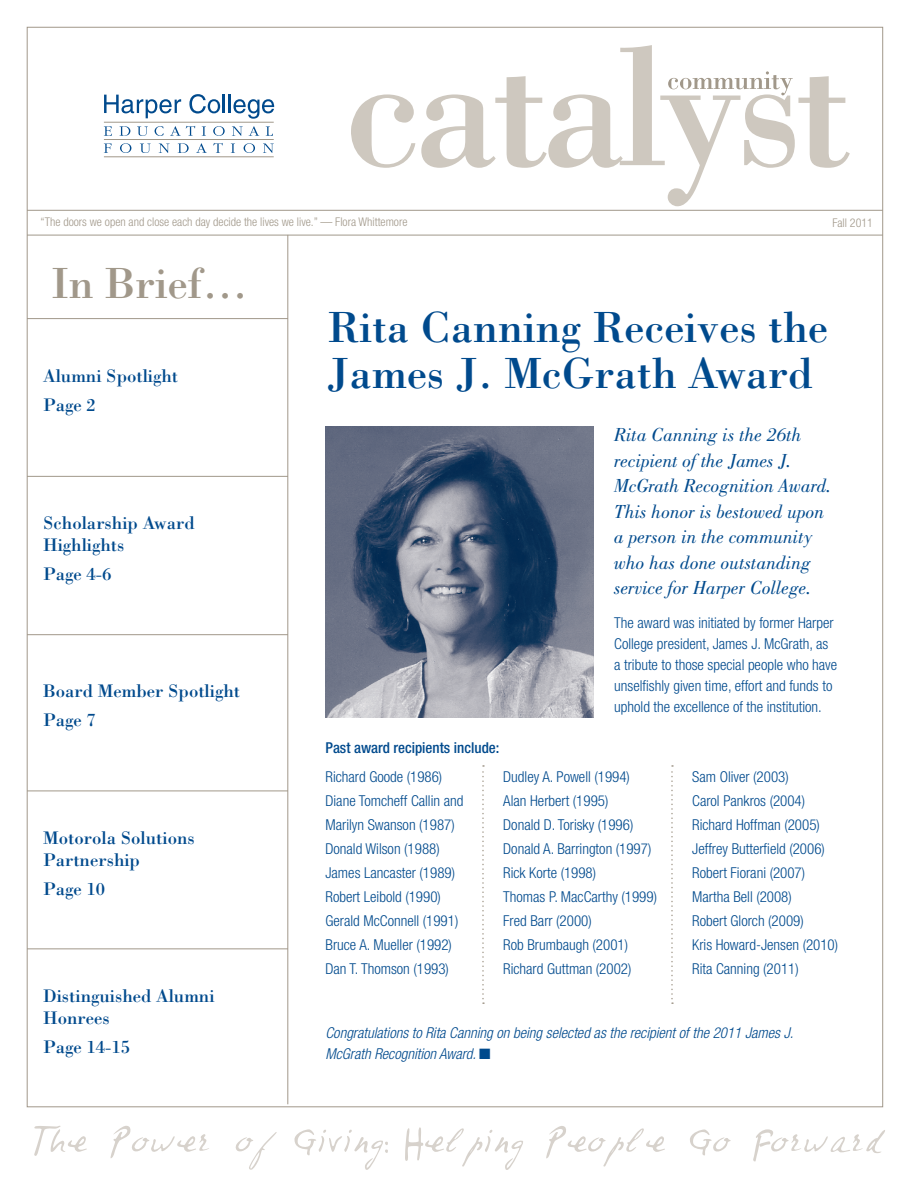
<style>
.page{position:relative;width:918px;height:1188px;background:#fff}
.page>*{position:absolute;margin:0;border:0;box-sizing:border-box;transform-origin:0 0}
.t1{font:45px/46.5px "Bodoni";color:#004a8d}
.t2{font:45px "Bodoni";color:#a1988a}
.t3{font:italic 19.5px/25.5px "Bodoni";color:#004a8d}
.t4{font:18.75px/22.5px "Bodoni";color:#004a8d}
.t5{font:300 condensed 15px/24px "Helvetica Neue LT Std";color:#004a8d}
.t6{font:italic 300 condensed 15px/21px "Helvetica Neue LT Std";color:#004a8d}
.t7{font:500 condensed 15px "Helvetica Neue LT Std";color:#004a8d}
.t8{font:300 condensed 12px "Helvetica Neue LT Std";color:#a1988a}
</style>
<div class="page">
<svg style="left:351px;top:94px;width:64px;height:74px"></svg>
<svg style="left:421px;top:45px;width:429px;height:161px"></svg>
<hr style="left:104px;top:139px;width:170px;height:1px;background:#a1988a">
<hr style="left:104px;top:156px;width:170px;height:1px;background:#a1988a">
<hr style="left:104px;top:122px;width:170px;height:1px;background:#a1988a">
<svg style="left:104px;top:95px;width:77px;height:23px"></svg>
<svg style="left:189px;top:94px;width:36px;height:20px"></svg>
<hr style="left:228px;top:95px;width:3px;height:18px;background:#004a8d">
<svg style="left:233px;top:99px;width:41px;height:20px"></svg>
<svg style="left:104px;top:126px;width:8px;height:10px"></svg>
<svg style="left:119px;top:126px;width:11px;height:10px"></svg>
<svg style="left:137px;top:126px;width:11px;height:10px"></svg>
<svg style="left:155px;top:126px;width:9px;height:10px"></svg>
<svg style="left:170px;top:126px;width:25px;height:10px"></svg>
<svg style="left:202px;top:126px;width:4px;height:10px"></svg>
<svg style="left:213px;top:126px;width:12px;height:10px"></svg>
<svg style="left:232px;top:126px;width:11px;height:10px"></svg>
<svg style="left:249px;top:126px;width:10px;height:10px"></svg>
<svg style="left:266px;top:126px;width:7px;height:10px"></svg>
<svg style="left:104px;top:143px;width:8px;height:10px"></svg>
<svg style="left:120px;top:143px;width:11px;height:10px"></svg>
<svg style="left:140px;top:143px;width:11px;height:10px"></svg>
<svg style="left:159px;top:143px;width:11px;height:10px"></svg>
<svg style="left:178px;top:143px;width:11px;height:10px"></svg>
<svg style="left:196px;top:143px;width:11px;height:10px"></svg>
<svg style="left:213px;top:143px;width:10px;height:10px"></svg>
<svg style="left:231px;top:143px;width:4px;height:10px"></svg>
<svg style="left:244px;top:143px;width:11px;height:10px"></svg>
<svg style="left:263px;top:143px;width:11px;height:10px"></svg>
<hr style="left:27px;top:210px;width:856px;height:1px;background:#a1988a">
<hr style="left:27px;top:235px;width:856px;height:1px;background:#a1988a">
<svg style="left:405px;top:1127px;width:118px;height:43px"></svg>
<svg style="left:546px;top:1126px;width:119px;height:41px"></svg>
<svg style="left:690px;top:1129px;width:41px;height:27px"></svg>
<svg style="left:753px;top:1129px;width:132px;height:33px"></svg>
<svg style="left:34px;top:1125px;width:53px;height:31px"></svg>
<svg style="left:110px;top:1126px;width:99px;height:32px"></svg>
<svg style="left:235px;top:1132px;width:42px;height:38px"></svg>
<svg style="left:294px;top:1129px;width:94px;height:41px"></svg>
<hr style="left:288px;top:235px;width:1px;height:869px;background:#a1988a">
<hr style="left:27px;top:318px;width:261px;height:1px;background:#a1988a">
<hr style="left:27px;top:476px;width:261px;height:1px;background:#a1988a">
<hr style="left:27px;top:634px;width:261px;height:1px;background:#a1988a">
<hr style="left:27px;top:791px;width:261px;height:1px;background:#a1988a">
<hr style="left:27px;top:949px;width:261px;height:1px;background:#a1988a">
<svg style="left:482px;top:765px;width:2px;height:239px"></svg>
<svg style="left:671px;top:765px;width:2px;height:239px"></svg>
<img style="left:326px;top:426px;width:268px;height:291px">
<p class="t8" style="left:40px;top:215px;width:369px">“The doors we open and close each day decide the lives we live.” — Flora Whittemore</p>
<p class="t8" style="left:832px;top:215px;width:42px">Fall 2011</p>
<h1 class="t2" style="left:51px;top:255px;width:198px">In Brief...</h1>
<p class="t4" style="left:43px;top:361px;width:136px;line-height:28.5px">Alumni Spotlight<br>Page 2</p>
<p class="t4" style="left:43px;top:511px;width:153px">Scholarship Award<br>Highlights</p>
<p class="t4" style="left:43px;top:562px;width:70px">Page 4-6</p>
<p class="t4" style="left:43px;top:677px;width:198px;line-height:28.5px">Board Member Spotlight<br>Page 7</p>
<p class="t4" style="left:43px;top:826px;width:153px">Motorola Solutions<br>Partnership</p>
<p class="t4" style="left:43px;top:877px;width:63px">Page 10</p>
<p class="t4" style="left:43px;top:984px;width:173px">Distinguished Alumni<br>Honrees</p>
<p class="t4" style="left:43px;top:1035px;width:88px">Page 14-15</p>
<h1 class="t1" style="left:327px;top:303px;width:503px">Rita Canning Receives the<br>James J. McGrath Award</h1>
<h2 class="t3" style="left:614px;top:422px;width:219px">Rita Canning is the 26th recipient of the James J.<br>McGrath Recognition Award.<br>This honor is bestowed upon a person in the community who has done outstanding service for Harper College.</h2>
<p class="t5" style="left:614px;top:612px;width:225px;line-height:21px">The award was initiated by former Harper College president, James J. McGrath, as a tribute to those special people who have unselfishly given time, effort and funds to uphold the excellence of the institution.</p>
<p class="t7" style="left:326px;top:739px;width:175px">Past award recipients include:</p>
<p class="t5" style="left:326px;top:765px;width:139px">Richard Goode (1986)<br>Diane Tomcheff Callin and<br>Marilyn Swanson (1987)<br>Donald Wilson (1988)<br>James Lancaster (1989)<br>Robert Leibold (1990)<br>Gerald McConnell (1991)<br>Bruce A. Mueller (1992)<br>Dan T. Thomson (1993)</p>
<p class="t5" style="left:503px;top:765px;width:155px">Dudley A. Powell (1994)<br>Alan Herbert (1995)<br>Donald D. Torisky (1996)<br>Donald A. Barrington (1997)<br>Rick Korte (1998)<br>Thomas P. MacCarthy (1999)<br>Fred Barr (2000)<br>Rob Brumbaugh (2001)<br>Richard Guttman (2002)</p>
<p class="t5" style="left:692px;top:765px;width:147px">Sam Oliver (2003)<br>Carol Pankros (2004)<br>Richard Hoffman (2005)<br>Jeffrey Butterfield (2006)<br>Robert Fiorani (2007)<br>Martha Bell (2008)<br>Robert Glorch (2009)<br>Kris Howard-Jensen (2010)<br>Rita Canning (2011)</p>
<p class="t6" style="left:326px;top:1023px;width:469px">Congratulations to Rita Canning on being selected as the recipient of the 2011 James J.<br>McGrath Recognition Award. ■</p>
</div>
